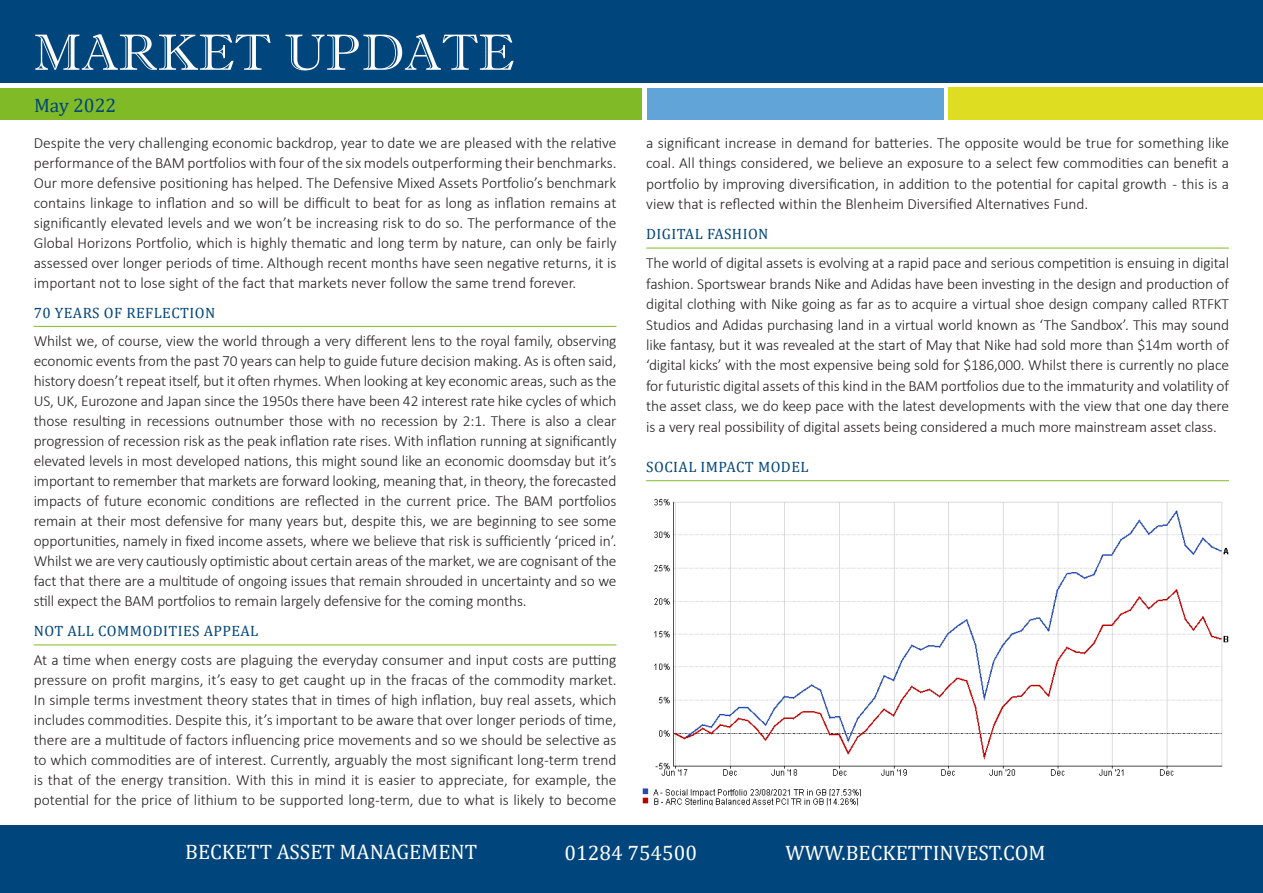
<style>
.page{position:relative;width:1263px;height:893px;background:#fff}
.page>*{position:absolute;margin:0;border:0;box-sizing:border-box;transform-origin:0 0}
.t1{font:51px "Imprint MT Shadow";color:#fff}
.t2{font:21px "Cambria";color:#fff}
.t3{font:19.5px "Cambria";color:#00457c}
.Front_page_main_text{font:300 15.45px/20px "Calibri";letter-spacing:-.01em;color:#231f20;text-align:justify}
.t4{font:15px "Cambria";letter-spacing:.03em;color:#00457c}
</style>
<div class="page">
<hr style="left:34px;top:326px;width:582px;height:1px;background:#80ba27">
<hr style="left:34px;top:645px;width:582px;height:1px;background:#80ba27">
<hr style="left:646px;top:248px;width:583px;height:1px;background:#80ba27">
<div style="left:0;top:825px;width:1263px;height:68px;background:#00457c"></div>
<hr style="left:646px;top:480px;width:583px;height:1px;background:#80ba27">
<div style="left:0;top:87px;width:643px;height:33px;background:#80ba27"></div>
<div style="left:646px;top:86px;width:301px;height:35px;background:#61a4d8;border:2px solid #61a4d8"></div>
<img style="left:642px;top:499px;width:587px;height:307px">
<div style="left:0;top:0;width:1263px;height:85px;background:#00457c"></div>
<div style="left:642px;top:87px;width:5px;height:33px;background:#fff"></div>
<div style="left:0;top:83px;width:1263px;height:5px;background:#fff"></div>
<div style="left:944px;top:87px;width:5px;height:34px;background:#fff"></div>
<div style="left:949px;top:88px;width:314px;height:32px;background:#dedd21"></div>
<p class="t1" style="left:34px;top:22px;width:482px">MARKET UPDATE</p>
<p class="t3" style="left:34px;top:93px;width:84px">May 2022</p>
<p class="Front_page_main_text" style="left:34px;top:132px;width:584px">Despite the very challenging economic backdrop, year to date we are pleased with the relative performance of the BAM portfolios with four of the six models outperforming their benchmarks.<br>Our more defensive positioning has helped. The Defensive Mixed Assets Portfolio’s benchmark contains linkage to inflation and so will be difficult to beat for as long as inflation remains at significantly elevated levels and we won’t be increasing risk to do so. The performance of the Global Horizons Portfolio, which is highly thematic and long term by nature, can only be fairly assessed over longer periods of time. Although recent months have seen negative returns, it is important not to lose sight of the fact that markets never follow the same trend forever.</p>
<h2 class="t4" style="left:34px;top:304px;width:183px">70 YEARS OF REFLECTION</h2>
<p class="Front_page_main_text" style="left:34px;top:331px;width:584px">Whilst we, of course, view the world through a very different lens to the royal family, observing economic events from the past 70 years can help to guide future decision making. As is often said, history doesn’t repeat itself, but it often rhymes. When looking at key economic areas, such as the US, UK, Eurozone and Japan since the 1950s there have been 42 interest rate hike cycles of which those resulting in recessions outnumber those with no recession by 2:1. There is also a clear progression of recession risk as the peak inflation rate rises. With inflation running at significantly elevated levels in most developed nations, this might sound like an economic doomsday but it’s important to remember that markets are forward looking, meaning that, in theory, the forecasted impacts of future economic conditions are reflected in the current price. The BAM portfolios remain at their most defensive for many years but, despite this, we are beginning to see some opportunities, namely in fixed income assets, where we believe that risk is sufficiently ‘priced in’.<br>Whilst we are very cautiously optimistic about certain areas of the market, we are cognisant of the fact that there are a multitude of ongoing issues that remain shrouded in uncertainty and so we still expect the BAM portfolios to remain largely defensive for the coming months.</p>
<h2 class="t4" style="left:34px;top:622px;width:226px">NOT ALL COMMODITIES APPEAL</h2>
<p class="Front_page_main_text" style="left:34px;top:649px;width:584px">At a time when energy costs are plaguing the everyday consumer and input costs are putting pressure on profit margins, it’s easy to get caught up in the fracas of the commodity market.<br>In simple terms investment theory states that in times of high inflation, buy real assets, which includes commodities. Despite this, it’s important to be aware that over longer periods of time, there are a multitude of factors influencing price movements and so we should be selective as to which commodities are of interest. Currently, arguably the most significant long-term trend is that of the energy transition. With this in mind it is easier to appreciate, for example, the potential for the price of lithium to be supported long-term, due to what is likely to become</p>
<p class="Front_page_main_text" style="left:646px;top:132px;width:584px;line-height:20.4px">a significant increase in demand for batteries. The opposite would be true for something like coal. All things considered, we believe an exposure to a select few commodities can benefit a portfolio by improving diversification, in addition to the potential for capital growth - this is a view that is reflected within the Blenheim Diversified Alternatives Fund.</p>
<h2 class="t4" style="left:646px;top:225px;width:124px">DIGITAL FASHION</h2>
<p class="Front_page_main_text" style="left:646px;top:253px;width:584px;line-height:20.4px">The world of digital assets is evolving at a rapid pace and serious competition is ensuing in digital fashion. Sportswear brands Nike and Adidas have been investing in the design and production of digital clothing with Nike going as far as to acquire a virtual shoe design company called RTFKT Studios and Adidas purchasing land in a virtual world known as ‘The Sandbox’. This may sound like fantasy, but it was revealed at the start of May that Nike had sold more than $14m worth of ‘digital kicks’ with the most expensive being sold for $186,000. Whilst there is currently no place for futuristic digital assets of this kind in the BAM portfolios due to the immaturity and volatility of the asset class, we do keep pace with the latest developments with the view that one day there is a very real possibility of digital assets being considered a much more mainstream asset class.</p>
<h2 class="t4" style="left:646px;top:458px;width:164px">SOCIAL IMPACT MODEL</h2>
<p class="t2" style="left:185px;top:839px;width:294px">BECKETT ASSET MANAGEMENT</p>
<p class="t2" style="left:565px;top:840px;width:134px">01284 754500</p>
<p class="t2" style="left:785px;top:840px;width:262px">WWW.BECKETTINVEST.COM</p>
</div>
